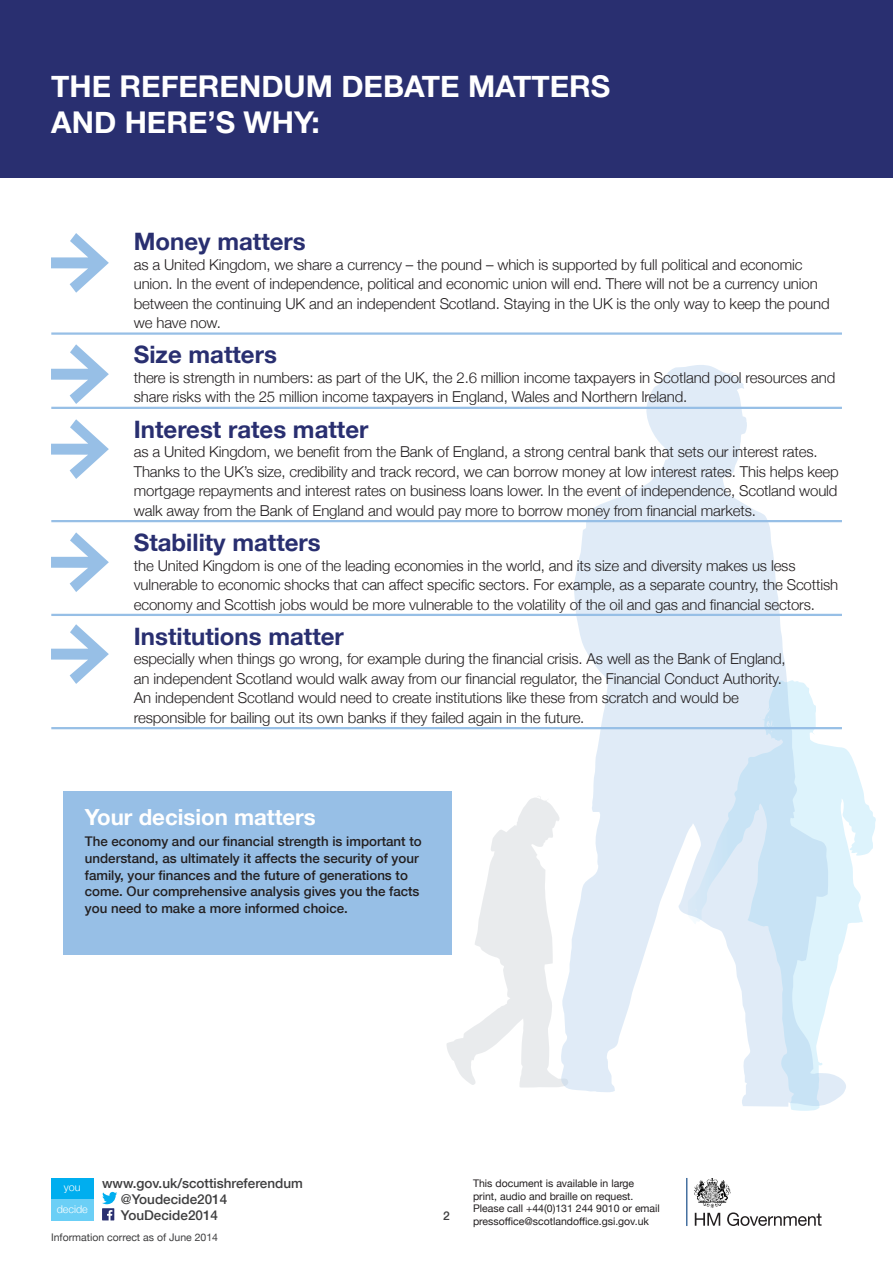
<style>
.page{position:relative;width:893px;height:1263px;background:#fff}
.page>*{position:absolute;margin:0;border:0;box-sizing:border-box;transform-origin:0 0}
.t1{font:700 30px/36px "Helvetica Neue";color:#fff}
.t2{font:700 24px "Helvetica Neue";color:#292f70}
.t3{font:700 22.2px "Helvetica Neue";color:#fff}
.t4{font:300 15px/19.5px "Helvetica Neue";letter-spacing:-.01em;color:#231f20}
.t5{font:500 13.5px/16.2px "Helvetica Neue";color:#3e3e3f}
.t6{font:500 13.35px/16.6px "Helvetica Neue";color:#231f20}
.t7{font:500 12px "Helvetica Neue";color:#3e3e3f}
.t8{font:300 10.8px/21.9px "Helvetica Neue";color:#fff;text-align:center}
.t9{font:10.5px/12.6px "Helvetica Neue";color:#231f20}
.t10{font:10.5px "Helvetica Neue";color:#3e3e3f}
</style>
<div class="page">
<img style="left:686px;top:1178px;width:45px;height:48px">
<svg style="left:102px;top:1192px;width:15px;height:28px"></svg>
<div style="left:51px;top:1178px;width:43px;height:42px;background:#00aeef"></div>
<div style="left:51px;top:1199px;width:43px;height:21px;background:#6bcff6"></div>
<svg style="left:695px;top:1213px;width:25px;height:13px"></svg>
<svg style="left:727px;top:1212px;width:94px;height:14px"></svg>
<svg style="left:791px;top:749px;width:85px;height:362px"></svg>
<svg style="left:560px;top:365px;width:286px;height:742px;fill:#e0ebf7"></svg>
<div style="left:64px;top:791px;width:388px;height:164px;background:#97bfe6"></div>
<div style="left:0;top:0;width:893px;height:177px;background:#292f70"></div>
<hr style="left:51px;top:332px;width:791px;height:3px;background:#97bfe6">
<hr style="left:51px;top:407px;width:791px;height:2px;background:#97bfe6">
<hr style="left:51px;top:520px;width:791px;height:2px;background:#97bfe6">
<hr style="left:51px;top:614px;width:791px;height:2px;background:#97bfe6">
<hr style="left:51px;top:727px;width:791px;height:2px;background:#97bfe6">
<svg style="left:51px;top:233px;width:58px;height:60px"></svg>
<svg style="left:51px;top:344px;width:58px;height:60px"></svg>
<svg style="left:51px;top:419px;width:58px;height:60px"></svg>
<svg style="left:51px;top:532px;width:58px;height:60px"></svg>
<svg style="left:51px;top:624px;width:58px;height:60px"></svg>
<svg style="left:446px;top:796px;width:122px;height:291px"></svg>
<p class="t1" style="left:51px;top:66px;width:560px">THE REFERENDUM DEBATE MATTERS<br>AND HERE’S WHY:</p>
<p class="t2" style="left:134px;top:220px;width:173px">Money matters</p>
<p class="t4" style="left:134px;top:254px;width:697px">as a United Kingdom, we share a currency – the pound – which is supported by full political and economic union. In the event of independence, political and economic union will end. There will not be a currency union between the continuing UK and an independent Scotland. Staying in the UK is the only way to keep the pound we have now.</p>
<p class="t2" style="left:134px;top:333px;width:145px">Size matters</p>
<p class="t4" style="left:134px;top:367px;width:703px">there is strength in numbers: as part of the UK, the 2.6 million income taxpayers in Scotland pool resources and share risks with the 25 million income taxpayers in England, Wales and Northern Ireland.</p>
<p class="t2" style="left:134px;top:407px;width:236px">Interest rates matter</p>
<p class="t4" style="left:134px;top:441px;width:706px">as a United Kingdom, we benefit from the Bank of England, a strong central bank that sets our interest rates.<br>Thanks to the UK’s size, credibility and track record, we can borrow money at low interest rates. This helps keep mortgage repayments and interest rates on business loans lower. In the event of independence, Scotland would walk away from the Bank of England and would pay more to borrow money from financial markets.</p>
<p class="t2" style="left:134px;top:521px;width:189px">Stability matters</p>
<p class="t4" style="left:134px;top:554px;width:706px">the United Kingdom is one of the leading economies in the world, and its size and diversity makes us less vulnerable to economic shocks that can affect specific sectors. For example, as a separate country, the Scottish economy and Scottish jobs would be more vulnerable to the volatility of the oil and gas and financial sectors.</p>
<p class="t2" style="left:134px;top:614px;width:212px">Institutions matter</p>
<p class="t4" style="left:134px;top:648px;width:653px">especially when things go wrong, for example during the financial crisis. As well as the Bank of England, an independent Scotland would walk away from our financial regulator, the Financial Conduct Authority.<br>An independent Scotland would need to create institutions like these from scratch and would be responsible for bailing out its own banks if they failed again in the future.</p>
<p class="t3" style="left:85px;top:797px;width:232px">Your decision matters</p>
<p class="t6" style="left:85px;top:833px;width:338px">The economy and our financial strength is important to understand, as ultimately it affects the security of your family, your finances and the future of generations to come. Our comprehensive analysis gives you the facts you need to make a more informed choice.</p>
<p class="t5" style="left:121px;top:1174px;width:183px;text-indent:-19px">www.gov.uk/scottishreferendum @Youdecide2014<br>YouDecide2014</p>
<p class="t10" style="left:51px;top:1228px;width:169px">Information correct as of June 2014</p>
<p class="t8" style="left:57px;top:1175px;width:33px">you decide</p>
<p class="t7" style="left:443px;top:1206px;width:8px">2</p>
<p class="t9" style="left:473px;top:1176px;width:188px">This document is available in large print, audio and braille on request.<br>Please call +44(0)131 244 9010 or email</p>
<p class="t9" style="left:473px;top:1214px;width:177px">pressoffice@scotlandoffice.gsi.gov.uk</p>
</div>
